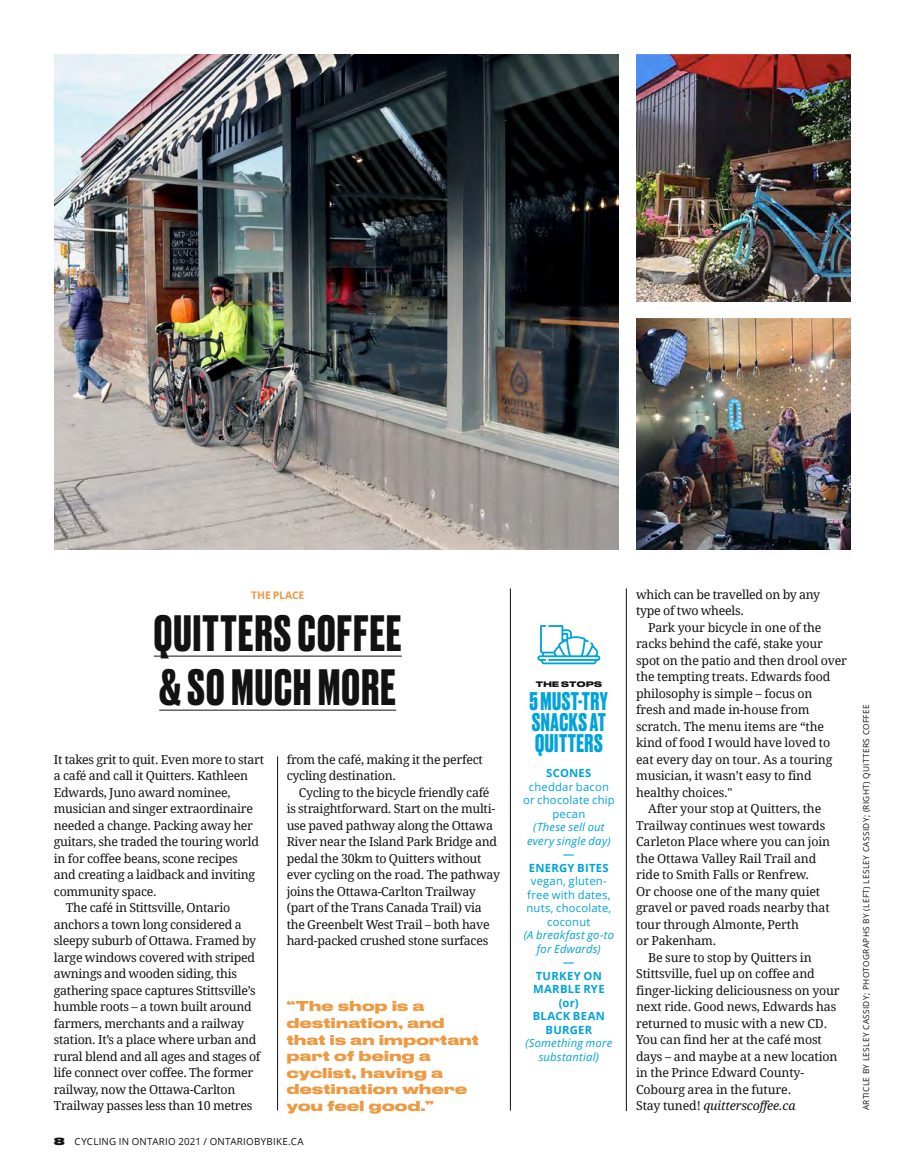
<style>
.page{position:relative;width:905px;height:1175px;background:#fff}
.page>*{position:absolute;margin:0;border:0;box-sizing:border-box;transform-origin:0 0}
.t1{font:700 48px/54px "Druk";letter-spacing:.03em;color:#121212}
.t2{font:700 24px/21px "Druk";letter-spacing:.02em;color:#00a3db;text-align:justify}
.t3{font:700 13.5px/16.5px "Druk Wide";letter-spacing:.03em;color:#ed9a42}
.t4{font:12.3px/16.5px "Droid Serif";letter-spacing:-.025em;color:#121212}
.t5{font:italic 12.3px "Droid Serif";letter-spacing:-.015em;color:#121212}
.t6{font:11.25px/13.5px "Open Sans";letter-spacing:.02em;color:#00a3db;text-align:center}
.t7{font:italic 11.25px/13.5px "Open Sans";letter-spacing:.015em;color:#00a3db;text-align:center}
.t8{font:700 11.25px/13.5px "Open Sans";letter-spacing:.025em;color:#00a3db;text-align:center}
.t9{font:600 11.25px "Open Sans";color:#00a3db}
.t10{font:700 10.5px "Open Sans";letter-spacing:-.02em;color:#ed9a42}
.t11{font:9.75px "Open Sans";letter-spacing:.025em;color:#121212}
.t12{font:8.25px "Open Sans";letter-spacing:.04em;color:#121212}
.t13{font:700 7.5px "Druk Wide";letter-spacing:.04em;color:#121212}
.s1{font-family:"Druk Wide";font-weight:800}
.s2{font-style:normal}
</style>
<div class="page">
<hr style="left:277px;top:756px;width:1px;height:354px;background:#121212">
<hr style="left:510px;top:588px;width:1px;height:522px;background:#121212">
<img style="left:54px;top:54px;width:564px;height:495px">
<hr style="left:154px;top:655px;width:248px;height:1px;background:#121212">
<hr style="left:159px;top:709px;width:237px;height:1px;background:#121212">
<hr style="left:626px;top:588px;width:1px;height:523px;background:#121212">
<svg style="left:537px;top:625px;width:63px;height:39px"></svg>
<img style="left:636px;top:54px;width:214px;height:248px">
<img style="left:636px;top:318px;width:214px;height:231px">
<p class="t10" style="left:251px;top:587px;width:55px">THE PLACE</p>
<h1 class="t1" style="left:154px;top:603px;width:249px">QUITTERS COFFEE &amp; SO MUCH MORE</h1>
<p class="t4" style="left:54px;top:751px;width:212px">It takes grit to quit. Even more to start</p>
<p class="t4" style="left:54px;top:767px;width:196px">a café and call it Quitters. Kathleen</p>
<p class="t4" style="left:54px;top:784px;width:178px">Edwards, Juno award nominee,</p>
<p class="t4" style="left:54px;top:800px;width:201px">musician and singer extraordinaire</p>
<p class="t4" style="left:54px;top:817px;width:201px">needed a change. Packing away her</p>
<p class="t4" style="left:54px;top:833px;width:207px">guitars, she traded the touring world</p>
<p class="t4" style="left:54px;top:849px;width:185px">in for coffee beans, scone recipes</p>
<p class="t4" style="left:54px;top:866px;width:203px">and creating a laidback and inviting</p>
<p class="t4" style="left:54px;top:882px;width:104px">community space.</p>
<p class="t4" style="left:66px;top:899px;width:166px">The café in Stittsville, Ontario</p>
<p class="t4" style="left:54px;top:915px;width:189px">anchors a town long considered a</p>
<p class="t4" style="left:54px;top:932px;width:204px">sleepy suburb of Ottawa. Framed by</p>
<p class="t4" style="left:54px;top:948px;width:203px">large windows covered with striped</p>
<p class="t4" style="left:54px;top:965px;width:185px">awnings and wooden siding, this</p>
<p class="t4" style="left:54px;top:981px;width:203px">gathering space captures Stittsville’s</p>
<p class="t4" style="left:54px;top:998px;width:199px">humble roots – a town built around</p>
<p class="t4" style="left:54px;top:1014px;width:192px">farmers, merchants and a railway</p>
<p class="t4" style="left:54px;top:1031px;width:204px">station. It’s a place where urban and</p>
<p class="t4" style="left:54px;top:1047px;width:208px">rural blend and all ages and stages of</p>
<p class="t4" style="left:54px;top:1064px;width:201px">life connect over coffee. The former</p>
<p class="t4" style="left:54px;top:1080px;width:183px">railway, now the Ottawa-Carlton</p>
<p class="t4" style="left:54px;top:1097px;width:200px">Trailway passes less than 10 metres</p>
<p class="t4" style="left:287px;top:750px;width:198px">from the café, making it the perfect cycling destination.</p>
<p class="t4" style="left:287px;top:783px;width:215px;text-indent:12px">Cycling to the bicycle friendly café is straightforward. Start on the multi&shy;use paved pathway along the Ottawa River near the Island Park Bridge and pedal the 30km to Quitters without ever cycling on the road. The pathway joins the Ottawa-Carlton Trailway (part of the Trans Canada Trail) via the Greenbelt West Trail – both have hard-packed crushed stone surfaces</p>
<p class="t3" style="left:287px;top:997px;width:193px">“The shop is a destination, and that is an important part of being a cyclist, having a destination where you feel good.”</p>
<p class="t11" style="left:54px;top:1134px;width:251px"><span class="s1">8</span> CYCLING IN ONTARIO 2021 / ONTARIOBYBIKE.CA</p>
<p class="t13" style="left:536px;top:678px;width:68px">THE STOPS</p>
<h2 class="t2" style="left:529px;top:689px;width:80px">5 MUST-TRY SNACKS AT QUITTERS</h2>
<p class="t8" style="left:546px;top:766px;width:47px">SCONES</p>
<p class="t6" style="left:523px;top:779px;width:93px">cheddar bacon or chocolate chip pecan</p>
<p class="t7" style="left:527px;top:820px;width:85px">(These sell out every single day)</p>
<p class="t9" style="left:563px;top:846px;width:13px">—</p>
<p class="t8" style="left:529px;top:860px;width:81px">ENERGY BITES</p>
<p class="t6" style="left:526px;top:874px;width:86px">vegan, gluten&shy;free with dates, nuts, chocolate, coconut</p>
<p class="t7" style="left:523px;top:928px;width:92px">(A breakfast go-to for Edwards)</p>
<p class="t9" style="left:563px;top:954px;width:13px">—</p>
<p class="t8" style="left:532px;top:968px;width:74px">TURKEY ON<br>MARBLE RYE (or)<br>BLACK BEAN<br>BURGER</p>
<p class="t7" style="left:525px;top:1036px;width:88px">(Something more substantial)</p>
<p class="t4" style="left:636px;top:586px;width:185px">which can be travelled on by any type of two wheels.</p>
<p class="t4" style="left:648px;top:619px;width:175px">Park your bicycle in one of the</p>
<p class="t4" style="left:636px;top:635px;width:188px">racks behind the café, stake your</p>
<p class="t4" style="left:636px;top:652px;width:212px">spot on the patio and then drool over</p>
<p class="t4" style="left:636px;top:668px;width:196px">the tempting treats. Edwards food</p>
<p class="t4" style="left:636px;top:684px;width:178px">philosophy is simple – focus on</p>
<p class="t4" style="left:636px;top:701px;width:175px">fresh and made in-house from</p>
<p class="t4" style="left:636px;top:717px;width:189px">scratch. The menu items are “the</p>
<p class="t4" style="left:636px;top:734px;width:196px">kind of food I would have loved to</p>
<p class="t4" style="left:636px;top:750px;width:198px">eat every day on tour. As a touring</p>
<p class="t4" style="left:636px;top:767px;width:177px">musician, it wasn’t easy to find</p>
<p class="t4" style="left:636px;top:783px;width:98px">healthy choices."</p>
<p class="t4" style="left:648px;top:800px;width:175px">After your stop at Quitters, the</p>
<p class="t4" style="left:636px;top:816px;width:191px">Trailway continues west towards</p>
<p class="t4" style="left:636px;top:833px;width:196px">Carleton Place where you can join</p>
<p class="t4" style="left:636px;top:849px;width:182px">the Ottawa Valley Rail Trail and</p>
<p class="t4" style="left:636px;top:866px;width:174px">ride to Smith Falls or Renfrew.</p>
<p class="t4" style="left:636px;top:882px;width:186px">Or choose one of the many quiet</p>
<p class="t4" style="left:636px;top:899px;width:195px">gravel or paved roads nearby that</p>
<p class="t4" style="left:636px;top:915px;width:164px">tour through Almonte, Perth</p>
<p class="t4" style="left:636px;top:932px;width:82px">or Pakenham.</p>
<p class="t4" style="left:648px;top:948px;width:165px">Be sure to stop by Quitters in</p>
<p class="t4" style="left:636px;top:965px;width:180px">Stittsville, fuel up on coffee and</p>
<p class="t4" style="left:636px;top:981px;width:205px">finger-licking deliciousness on your</p>
<p class="t4" style="left:636px;top:998px;width:202px">next ride. Good news, Edwards has</p>
<p class="t4" style="left:636px;top:1014px;width:192px">returned to music with a new CD.</p>
<p class="t4" style="left:636px;top:1031px;width:187px">You can find her at the café most</p>
<p class="t4" style="left:636px;top:1047px;width:203px">days – and maybe at a new location</p>
<p class="t4" style="left:636px;top:1064px;width:170px">in the Prince Edward County-</p>
<p class="t4" style="left:636px;top:1080px;width:157px">Cobourg area in the future.</p>
<p class="t5" style="left:636px;top:1097px;width:161px"><span class="s2">Stay tuned!</span> quitterscoffee.ca</p>
<p class="t12" style="left:860px;top:1110px;width:407px;rotate:-90deg">ARTICLE BY LESLEY CASSIDY; PHOTOGRAPHS BY (LEFT) LESLEY CASSIDY; (RIGHT) QUITTERS COFFEE</p>
</div>
